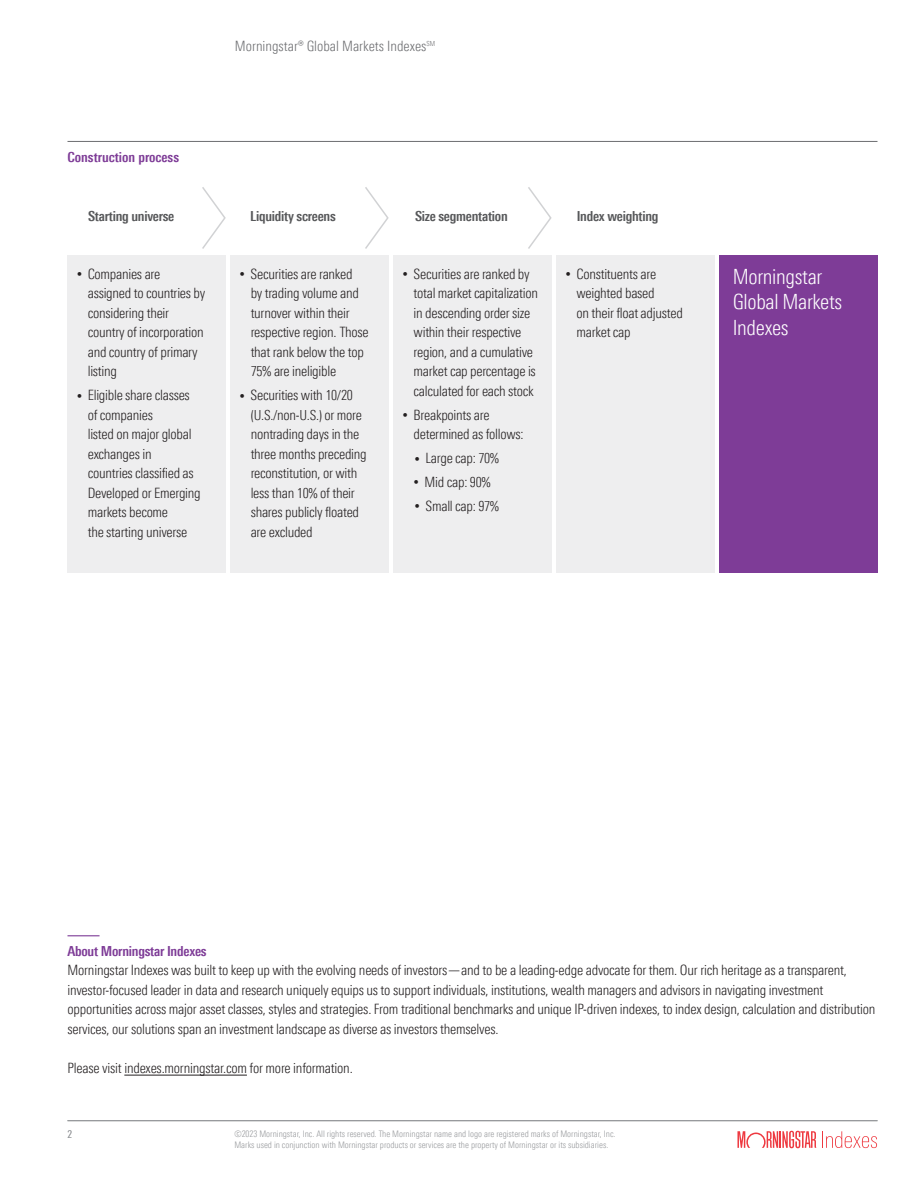
<style>
.page{position:relative;width:918px;height:1188px;background:#fff}
.page>*{position:absolute;margin:0;border:0;box-sizing:border-box;transform-origin:0 0}
.Body___UNI_47_9_5_13{font:300 condensed 21px/25.5px "Univers Nextfor MORN";letter-spacing:-.015em;color:#fff}
.methodology_bullets{font:300 condensed 14.25px/19.5px "Univers Nextfor MORN";letter-spacing:-.02em;color:#231f20}
.t1{font:300 condensed 14.25px "Univers Nextfor MORN";color:#6c6d70}
.methodology_bullets-2{font:14.25px "Minion Pro";color:#231f20}
.Body___UNI_47_9_5_13-2{font:700 condensed 13.8px "Univers Nextfor MORN";letter-spacing:-.015em;color:#57585a}
.Exhibit_title{font:700 condensed 13.8px "Univers Nextfor MORN";letter-spacing:-.015em;color:#7e3c97}
.methodology_bullets-3{font:300 condensed 13.8px "Univers Nextfor MORN";color:#231f20}
.t2{font:10.5px "Univers Nextfor MORNPC Cn";color:#95979a}
.t3{font:9px/11.2px "Univers Nextfor MORNPC Cn";color:#95979a}
.s1{font-size:13.8px}
.s2{font-size:14.25px}
.s3{font-family:"Minion Pro";font-weight:400;font-stretch:normal}
</style>
<div class="page">
<svg style="left:737px;top:1131px;width:79px;height:17px"></svg>
<svg style="left:822px;top:1131px;width:55px;height:17px"></svg>
<hr style="left:68px;top:1120px;width:810px;height:1px;background:#95979a">
<hr style="left:124px;top:1075px;width:123px;height:1px;background:#231f20">
<hr style="left:68px;top:935px;width:32px;height:1px;background:#7e3c97">
<svg style="left:202px;top:187px;width:24px;height:62px"></svg>
<svg style="left:365px;top:187px;width:24px;height:62px"></svg>
<svg style="left:528px;top:187px;width:24px;height:62px"></svg>
<div style="left:230px;top:255px;width:159px;height:317px;background:#eeeeef"></div>
<div style="left:556px;top:255px;width:159px;height:317px;background:#eeeeef"></div>
<div style="left:393px;top:255px;width:159px;height:317px;background:#eeeeef"></div>
<div style="left:719px;top:255px;width:159px;height:317px;background:#7e3c97"></div>
<div style="left:68px;top:255px;width:158px;height:317px;background:#eeeeef"></div>
<hr style="left:68px;top:141px;width:810px;height:1px;background:#6c6d70">
<p class="Exhibit_title" style="left:68px;top:149px;width:113px">Construction process</p>
<p class="t1" style="left:235px;top:38px;width:202px">Morningstar® Global Markets Indexes<sup>SM</sup></p>
<p class="Body___UNI_47_9_5_13-2" style="left:88px;top:208px;width:88px">Starting universe</p>
<p class="Body___UNI_47_9_5_13-2" style="left:250px;top:208px;width:87px">Liquidity screens</p>
<p class="Body___UNI_47_9_5_13-2" style="left:415px;top:208px;width:94px">Size segmentation</p>
<p class="Body___UNI_47_9_5_13-2" style="left:577px;top:208px;width:83px">Index weighting</p>
<p class="methodology_bullets" style="left:88px;top:264px;width:74px">Companies are</p>
<p class="methodology_bullets-2" style="left:77px;top:263px;width:7px">•</p>
<p class="methodology_bullets" style="left:251px;top:264px;width:103px">Securities are ranked</p>
<p class="methodology_bullets-2" style="left:240px;top:263px;width:7px">•</p>
<p class="methodology_bullets" style="left:414px;top:264px;width:118px">Securities are ranked by</p>
<p class="methodology_bullets-2" style="left:403px;top:263px;width:7px">•</p>
<p class="methodology_bullets" style="left:577px;top:264px;width:81px">Constituents are</p>
<p class="methodology_bullets-2" style="left:566px;top:263px;width:7px">•</p>
<p class="methodology_bullets" style="left:88px;top:284px;width:119px">assigned to countries by considering their country of incorporation and country of primary listing</p>
<p class="methodology_bullets" style="left:88px;top:385px;width:104px">Eligible share classes</p>
<p class="methodology_bullets-2" style="left:77px;top:385px;width:7px">•</p>
<p class="methodology_bullets" style="left:88px;top:405px;width:115px">of companies<br>listed on major global exchanges in<br>countries classified as<br>Developed or Emerging markets become<br>the starting universe</p>
<p class="methodology_bullets" style="left:251px;top:284px;width:119px">by trading volume and turnover within their respective region. Those that rank below the top<br><span class="s1">75%</span> are ineligible</p>
<p class="methodology_bullets" style="left:251px;top:385px;width:104px">Securities with <span class="s1">10/20</span></p>
<p class="methodology_bullets-2" style="left:240px;top:385px;width:7px">•</p>
<p class="methodology_bullets-3" style="left:251px;top:407px;width:113px">(U.S./<span class="s2">non-</span>U.S.) <span class="s2">or more</span></p>
<p class="methodology_bullets" style="left:251px;top:424px;width:118px">nontrading days in the three months preceding reconstitution, or with less than <span class="s1">10%</span> of their shares publicly floated are excluded</p>
<p class="methodology_bullets" style="left:414px;top:284px;width:126px">total market capitalization in descending order size within their respective region, and a cumulative market cap percentage is calculated for each stock</p>
<p class="methodology_bullets" style="left:414px;top:405px;width:78px">Breakpoints are</p>
<p class="methodology_bullets-2" style="left:403px;top:404px;width:7px">•</p>
<p class="methodology_bullets" style="left:414px;top:424px;width:111px">determined as follows:</p>
<p class="methodology_bullets" style="left:426px;top:448px;width:75px">Large cap: <span class="s1">70%</span></p>
<p class="methodology_bullets-2" style="left:415px;top:447px;width:7px">•</p>
<p class="methodology_bullets" style="left:414px;top:472px;width:79px"><span class="s3">•</span> Mid cap: <span class="s1">90%</span></p>
<p class="methodology_bullets" style="left:426px;top:496px;width:75px">Small cap: <span class="s1">97%</span></p>
<p class="methodology_bullets-2" style="left:415px;top:495px;width:7px">•</p>
<p class="methodology_bullets" style="left:577px;top:284px;width:108px">weighted based<br>on their float adjusted market cap</p>
<p class="Body___UNI_47_9_5_13" style="left:733px;top:264px;width:111px">Morningstar<br>Global Markets<br>Indexes</p>
<p class="Exhibit_title" style="left:68px;top:943px;width:141px">About Morningstar Indexes</p>
<p class="methodology_bullets" style="left:68px;top:961px;width:809px">Morningstar Indexes was built to keep up with the evolving needs of investors—and to be a leading-edge advocate for them. Our rich heritage as a transparent, investor-focused leader in data and research uniquely equips us to support individuals, institutions, wealth managers and advisors in navigating investment opportunities across major asset classes, styles and strategies. From traditional benchmarks and unique IP-driven indexes, to index design, calculation and distribution services, our solutions span an investment landscape as diverse as investors themselves.</p>
<p class="methodology_bullets" style="left:68px;top:1058px;width:287px">Please visit indexes.morningstar.com for more information.</p>
<p class="t2" style="left:68px;top:1129px;width:6px">2</p>
<p class="t3" style="left:234px;top:1128px;width:383px">©2023 Morningstar, Inc. All rights reserved. The Morningstar name and logo are registered marks of Morningstar, Inc.<br>Marks used in conjunction with Morningstar products or services are the property of Morningstar or its subsidiaries.</p>
</div>
